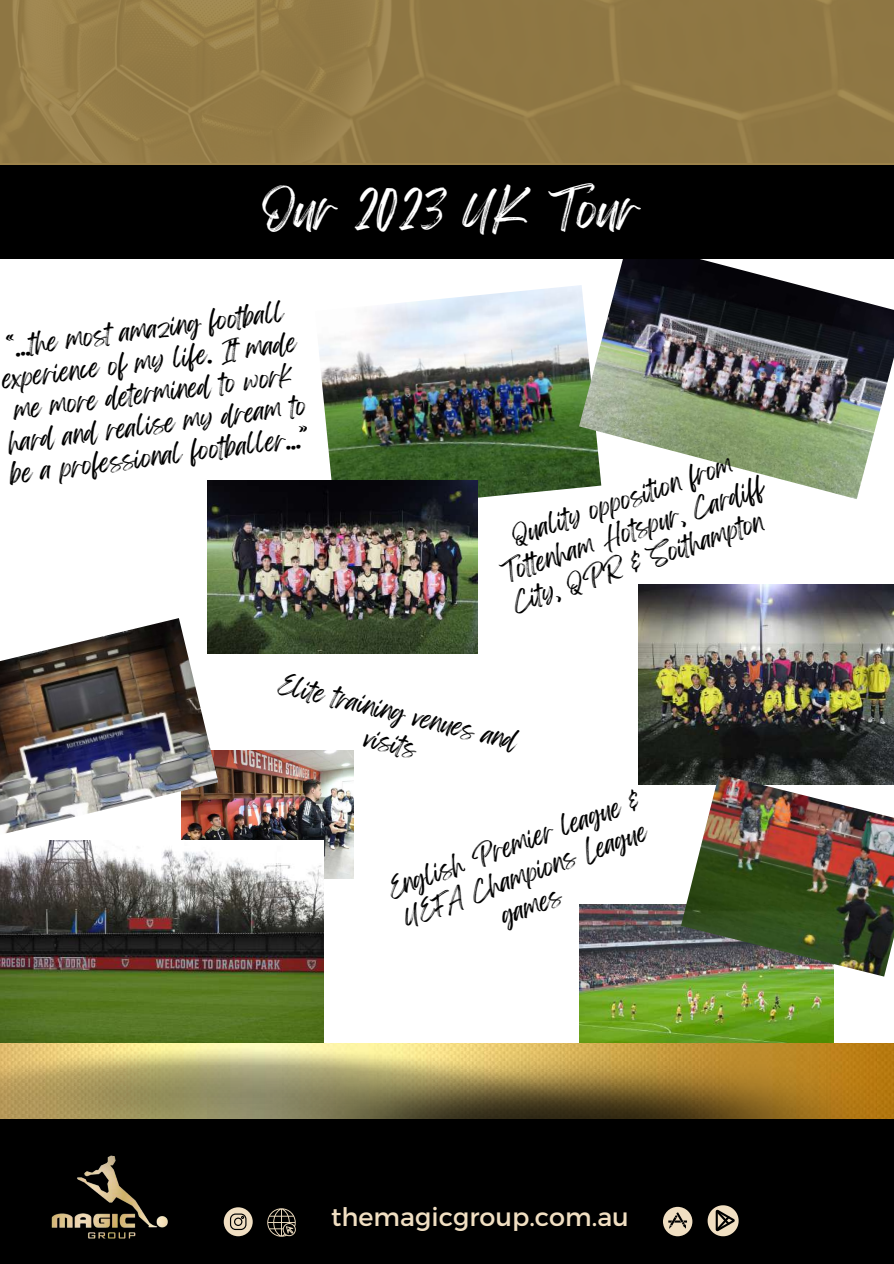
<style>
.page{position:relative;width:894px;height:1264px;background:#fff}
.page>*{position:absolute;margin:0;border:0;box-sizing:border-box;transform-origin:0 0}
.t1{font:45px "Feeling Passionate";color:#fff}
.t2{font:25.5px "Montserrat";color:#f1dfc2}
.t3{font:22.95px/31.7px "Feeling Passionate";color:#000;text-align:center}
</style>
<div class="page">
<img style="left:315px;top:285px;width:264px;height:226px">
<img style="left:579px;top:904px;width:254px;height:139px">
<img style="left:181px;top:750px;width:172px;height:128px">
<img style="left:0;top:840px;width:323px;height:203px">
<div style="left:0;top:1119px;width:893px;height:144px;background:#000"></div>
<svg style="left:224px;top:1207px;width:29px;height:29px"></svg>
<svg style="left:267px;top:1208px;width:28px;height:28px"></svg>
<svg style="left:663px;top:1206px;width:29px;height:30px"></svg>
<svg style="left:707px;top:1205px;width:31px;height:31px"></svg>
<img style="left:51px;top:1187px;width:117px;height:52px">
<img style="left:0;top:1046px;width:207px;height:141px">
<img style="left:207px;top:1044px;width:686px;height:75px">
<img style="left:0;top:0;width:892px;height:162px">
<img style="left:0;top:618px;width:218px;height:216px">
<img style="left:579px;top:259px;width:314px;height:240px">
<img style="left:638px;top:584px;width:255px;height:200px">
<div style="left:0;top:165px;width:893px;height:94px;background:#000"></div>
<img style="left:207px;top:481px;width:270px;height:172px">
<img style="left:680px;top:774px;width:213px;height:202px">
<h1 class="t1" style="left:262px;top:173px;width:379px">Our 2023 UK Tour</h1>
<p class="t3" style="left:-7px;top:333px;width:304px;rotate:-7deg">“...the most amazing football experience of my life. It made me more determined to work hard and realise my dream to be a professional footballer...”</p>
<p class="t3" style="left:487px;top:528px;width:269px;rotate:-18deg">Quality opposition from<br>Tot enham Hotspur, Cardif<br>City, QPR &amp; Soithampton</p>
<p class="t3" style="left:283px;top:668px;width:246px;rotate:14deg">Elite training venues and visits</p>
<p class="t3" style="left:384px;top:875px;width:268px;rotate:-20deg">English Premier league &amp;<br>UEFA Champions League games</p>
<p class="t2" style="left:331px;top:1200px;width:299px">themagicgroup.com.au</p>
</div>
